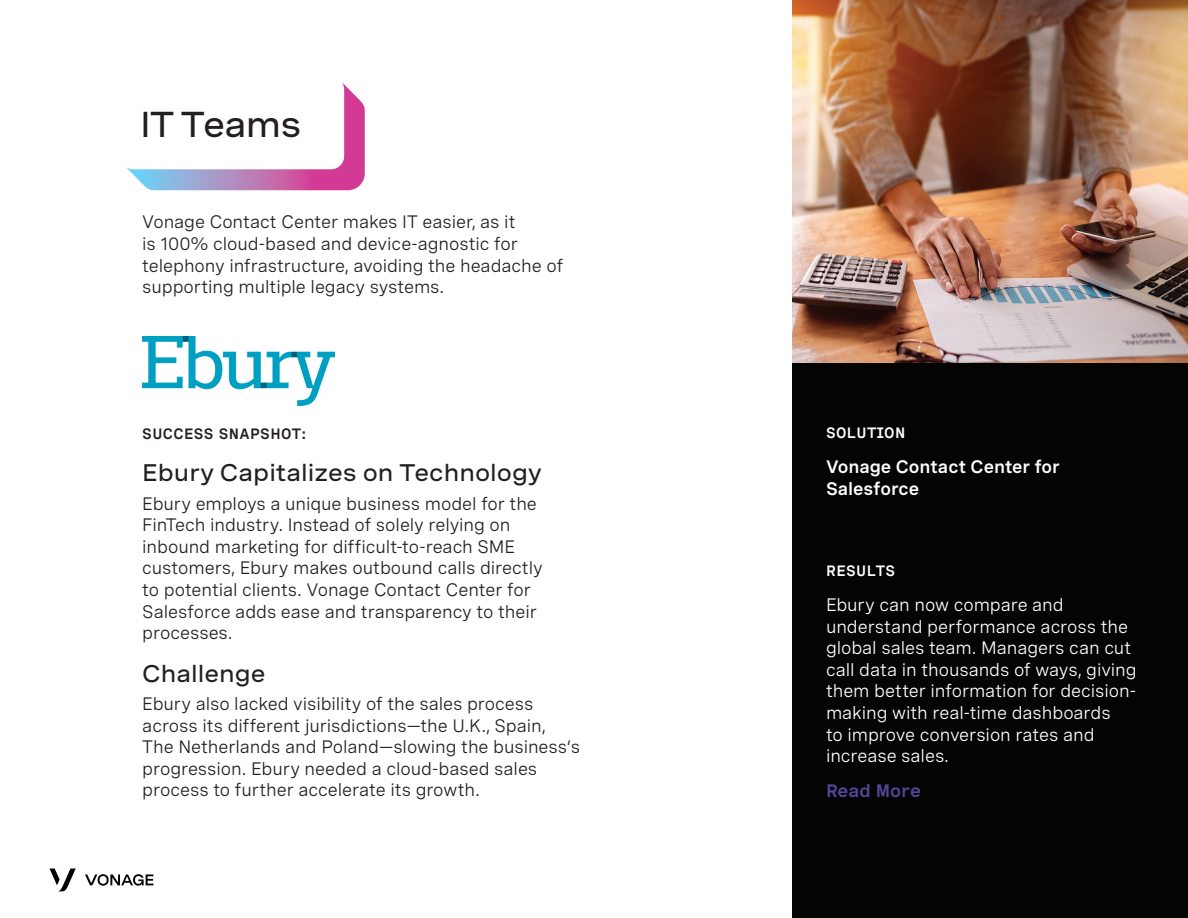
<style>
.page{position:relative;width:1188px;height:918px;background:#fff}
.page>*{position:absolute;margin:0;border:0;box-sizing:border-box;transform-origin:0 0}
.t1{font:500 expanded 36px "Spezia";letter-spacing:-.02em;color:#231f20}
.t2{font:500 expanded 24px "Spezia";color:#231f20}
.t3{font:18px/21.6px "Spezia";letter-spacing:-.005em;color:#231f20}
.t4{font:18px/21.6px "Spezia";letter-spacing:-.005em;color:#fff}
.t5{font:600 18px/21.6px "Spezia";letter-spacing:-.005em;color:#fff}
.t6{font:600 18px "Spezia Semi Mono";letter-spacing:-.01em;color:#58449b}
.t7{font:600 15px "Spezia Semi Mono";letter-spacing:.025em;color:#231f20}
.t8{font:600 15px "Spezia Semi Mono";letter-spacing:.025em;color:#fff}
</style>
<div class="page">
<svg style="left:49px;top:869px;width:27px;height:22px"></svg>
<svg style="left:85px;top:874px;width:68px;height:12px"></svg>
<div style="left:792px;top:0;width:396px;height:918px;background:#040503"></div>
<svg style="left:126px;top:82px;width:239px;height:108px"></svg>
<img style="left:142px;top:337px;width:192px;height:69px">
<img style="left:792px;top:0;width:396px;height:362px">
<h1 class="t1" style="left:140px;top:97px;width:163px">IT Teams</h1>
<p class="t3" style="left:142px;top:210px;width:422px">Vonage Contact Center makes IT easier, as it<br>is 100% cloud-based and device-agnostic for telephony infrastructure, avoiding the headache of supporting multiple legacy systems.</p>
<p class="t7" style="left:142px;top:422px;width:166px">SUCCESS SNAPSHOT:</p>
<h2 class="t2" style="left:142px;top:455px;width:401px">Ebury Capitalizes on Technology</h2>
<p class="t3" style="left:142px;top:491px;width:402px">Ebury employs a unique business model for the FinTech industry. Instead of solely relying on inbound marketing for difficult-to-reach SME customers, Ebury makes outbound calls directly to potential clients. Vonage Contact Center for Salesforce adds ease and transparency to their processes.</p>
<h2 class="t2" style="left:142px;top:655px;width:125px">Challenge</h2>
<p class="t3" style="left:142px;top:691px;width:439px">Ebury also lacked visibility of the sales process across its different jurisdictions—the U.K., Spain, The Netherlands and Poland—slowing the business’s progression. Ebury needed a cloud-based sales process to further accelerate its growth.</p>
<p class="t8" style="left:826px;top:422px;width:81px">SOLUTION</p>
<p class="t5" style="left:826px;top:455px;width:235px">Vonage Contact Center for<br>Salesforce</p>
<p class="t8" style="left:826px;top:559px;width:71px">RESULTS</p>
<p class="t4" style="left:826px;top:593px;width:312px">Ebury can now compare and understand performance across the global sales team. Managers can cut call data in thousands of ways, giving them better information for decision&shy;making with real-time dashboards<br>to improve conversion rates and increase sales.</p>
<p class="t6" style="left:826px;top:777px;width:96px">Read More</p>
</div>
